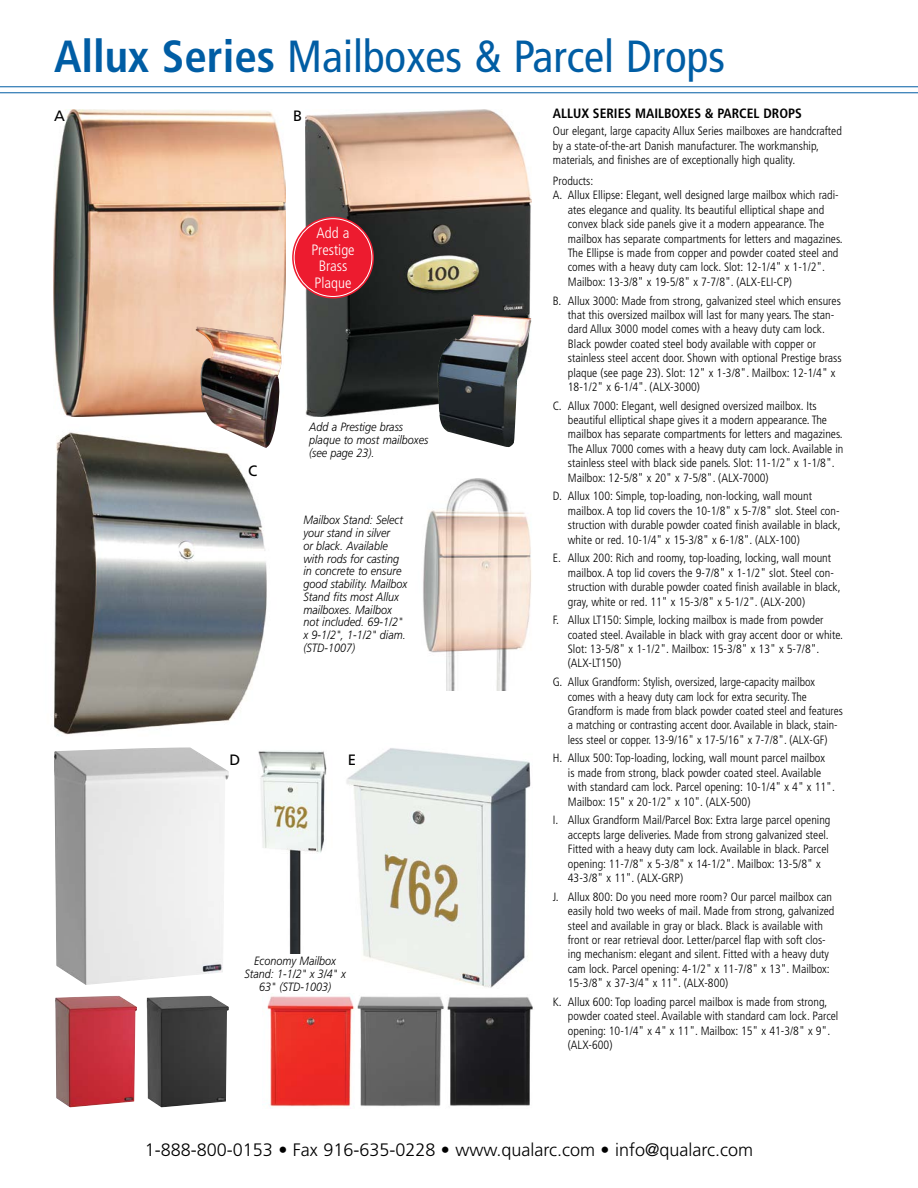
<style>
.page{position:relative;width:918px;height:1188px;background:#fff}
.page>*{position:absolute;margin:0;border:0;box-sizing:border-box;transform-origin:0 0}
.t1{font:condensed 45px "Frutiger LT Std";color:#005da4}
.t2{font:300 18px "Frutiger LT Std";color:#000}
.t3{font:300 condensed 15px/16.5px "Frutiger LT Std";color:#fff;text-align:center}
.t4{font:15px "Frutiger LT Std";color:#000}
.t5{font:700 condensed 13.5px "Frutiger LT Std";color:#000}
.t6{font:300 condensed 12px/14.4px "Frutiger LT Std";color:#000}
.t7{font:italic 300 12px/12.8px "Frutiger LT Std";color:#000;scale:.9 1}
.s1{font-weight:700}
</style>
<div class="page">
<img style="left:346px;top:748px;width:185px;height:240px">
<img style="left:258px;top:751px;width:69px;height:202px">
<img style="left:53px;top:432px;width:214px;height:303px">
<img style="left:423px;top:479px;width:108px;height:211px">
<img style="left:54px;top:110px;width:232px;height:307px">
<img style="left:54px;top:747px;width:175px;height:238px">
<img style="left:55px;top:996px;width:82px;height:111px">
<img style="left:147px;top:996px;width:82px;height:111px">
<img style="left:196px;top:327px;width:86px;height:121px">
<img style="left:306px;top:110px;width:225px;height:307px">
<img style="left:437px;top:314px;width:94px;height:133px">
<img style="left:267px;top:996px;width:266px;height:111px">
<hr style="left:0;top:86px;width:918px;height:1px;background:#005da4">
<hr style="left:0;top:92px;width:918px;height:1px;background:#005da4">
<svg style="left:292px;top:217px;width:82px;height:81px"></svg>
<div style="left:294px;top:219px;width:78px;height:77px;background:#ed1b2f;border-radius:50%"></div>
<div style="left:294px;top:218px;width:78px;height:79px;border:1px solid #fff;border-radius:50%"></div>
<h1 class="t1" style="left:54px;top:30px;width:673px"><span class="s1">Allux Series</span> Mailboxes &amp; Parcel Drops</h1>
<p class="t4" style="left:54px;top:107px;width:12px">A</p>
<p class="t4" style="left:293px;top:107px;width:11px">B</p>
<p class="t5" style="left:553px;top:105px;width:251px">ALLUX SERIES MAILBOXES &amp; PARCEL DROPS</p>
<p class="t6" style="left:553px;top:124px;width:291px">Our elegant, large capacity Allux Series mailboxes are handcrafted by a state-of-the-art Danish manufacturer. The workmanship, materials, and finishes are of exceptionally high quality.</p>
<p class="t6" style="left:553px;top:174px;width:42px">Products:</p>
<p class="t6" style="left:553px;top:188px;width:287px">A. Allux Ellipse: Elegant, well designed large mailbox which radi-</p>
<p class="t6" style="left:568px;top:203px;width:258px">ates elegance and quality. Its beautiful elliptical shape and</p>
<p class="t6" style="left:568px;top:217px;width:258px">convex black side panels give it a modern appearance. The</p>
<p class="t6" style="left:568px;top:231px;width:276px">mailbox has separate compartments for letters and magazines.</p>
<p class="t6" style="left:568px;top:246px;width:272px">The Ellipse is made from copper and powder coated steel and</p>
<p class="t6" style="left:568px;top:260px;width:259px">comes with a heavy duty cam lock. Slot: 12-1/4" x 1-1/2".</p>
<p class="t6" style="left:568px;top:275px;width:226px">Mailbox: 13-3/8" x 19-5/8" x 7-7/8". (ALX-ELI-CP)</p>
<p class="t6" style="left:568px;top:293px;width:275px;text-indent:-15px">B. Allux 3000: Made from strong, galvanized steel which ensures that this oversized mailbox will last for many years. The stan&shy;dard Allux 3000 model comes with a heavy duty cam lock.<br>Black powder coated steel body available with copper or stainless steel accent door. Shown with optional Prestige brass plaque (see page 23). Slot: 12" x 1-3/8". Mailbox: 12-1/4" x 18-1/2" x 6-1/4". (ALX-3000)</p>
<p class="t6" style="left:568px;top:399px;width:277px;text-indent:-15px">C. Allux 7000: Elegant, well designed oversized mailbox. Its beautiful elliptical shape gives it a modern appearance. The mailbox has separate compartments for letters and magazines.<br>The Allux 7000 comes with a heavy duty cam lock. Available in stainless steel with black side panels. Slot: 11-1/2" x 1-1/8".<br>Mailbox: 12-5/8" x 20" x 7-5/8". (ALX-7000)</p>
<p class="t6" style="left:568px;top:489px;width:274px;text-indent:-15px">D. Allux 100: Simple, top-loading, non-locking, wall mount mailbox. A top lid covers the 10-1/8" x 5-7/8" slot. Steel con&shy;struction with durable powder coated finish available in black, white or red. 10-1/4" x 15-3/8" x 6-1/8". (ALX-100)</p>
<p class="t6" style="left:568px;top:551px;width:274px;text-indent:-15px">E. Allux 200: Rich and roomy, top-loading, locking, wall mount mailbox. A top lid covers the 9-7/8" x 1-1/2" slot. Steel con&shy;struction with durable powder coated finish available in black, gray, white or red. 11" x 15-3/8" x 5-1/2". (ALX-200)</p>
<p class="t6" style="left:568px;top:613px;width:277px;text-indent:-15px">F. Allux LT150: Simple, locking mailbox is made from powder coated steel. Available in black with gray accent door or white.<br>Slot: 13-5/8" x 1-1/2". Mailbox: 15-3/8" x 13" x 5-7/8". (ALX-LT150)</p>
<p class="t6" style="left:568px;top:675px;width:276px;text-indent:-15px">G. Allux Grandform: Stylish, oversized, large-capacity mailbox comes with a heavy duty cam lock for extra security. The Grandform is made from black powder coated steel and features a matching or contrasting accent door. Available in black, stain&shy;less steel or copper. 13-9/16" x 17-5/16" x 7-7/8". (ALX-GF)</p>
<p class="t6" style="left:568px;top:751px;width:269px;text-indent:-15px">H. Allux 500: Top-loading, locking, wall mount parcel mailbox<br>is made from strong, black powder coated steel. Available with standard cam lock. Parcel opening: 10-1/4" x 4" x 11".<br>Mailbox: 15" x 20-1/2" x 10". (ALX-500)</p>
<p class="t6" style="left:568px;top:813px;width:264px;text-indent:-15px">I. Allux Grandform Mail/Parcel Box: Extra large parcel opening accepts large deliveries. Made from strong galvanized steel.<br>Fitted with a heavy duty cam lock. Available in black. Parcel opening: 11-7/8" x 5-3/8" x 14-1/2". Mailbox: 13-5/8" x 43-3/8" x 11". (ALX-GRP)</p>
<p class="t6" style="left:568px;top:890px;width:268px;text-indent:-15px">J. Allux 800: Do you need more room? Our parcel mailbox can easily hold two weeks of mail. Made from strong, galvanized steel and available in gray or black. Black is available with front or rear retrieval door. Letter/parcel flap with soft clos&shy;ing mechanism: elegant and silent. Fitted with a heavy duty cam lock. Parcel opening: 4-1/2" x 11-7/8" x 13". Mailbox:<br>15-3/8" x 37-3/4" x 11". (ALX-800)</p>
<p class="t6" style="left:568px;top:995px;width:272px;text-indent:-15px">K. Allux 600: Top loading parcel mailbox is made from strong, powder coated steel. Available with standard cam lock. Parcel opening: 10-1/4" x 4" x 11". Mailbox: 15" x 41-3/8" x 9". (ALX-600)</p>
<p class="t3" style="left:311px;top:225px;width:45px">Add a<br>Prestige<br>Brass<br>Plaque</p>
<p class="t7" style="left:309px;top:421px;width:134px">Add a Prestige brass plaque to most mailboxes (see page 23).</p>
<p class="t4" style="left:248px;top:462px;width:11px">C</p>
<p class="t7" style="left:303px;top:514px;width:117px">Mailbox Stand: Select your stand in silver<br>or black. Available with rods for casting in concrete to ensure good stability. Mailbox<br>Stand fits most Allux mailboxes. Mailbox not included. 69-1/2" x 9-1/2", 1-1/2" diam. (STD-1007)</p>
<p class="t4" style="left:348px;top:751px;width:10px">E</p>
<p class="t4" style="left:230px;top:751px;width:12px">D</p>
<p class="t7" style="left:244px;top:955px;width:114px;text-align:center">Economy Mailbox<br>Stand: 1-1/2" x 3/4" x<br>63" (STD-1003)</p>
<h2 class="t2" style="left:145px;top:1140px;width:610px">1-888-800-0153 • Fax 916-635-0228 • www.qualarc.com • info@qualarc.com</h2>
</div>
